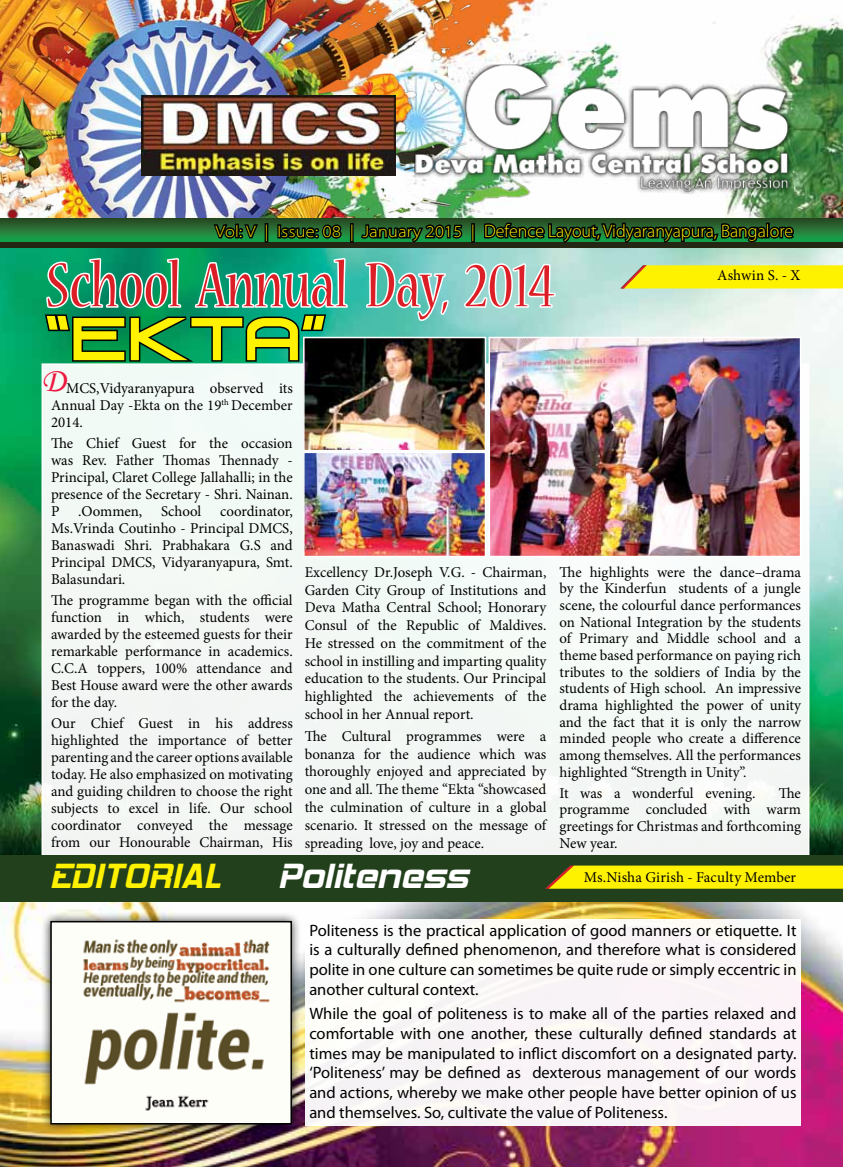
<style>
.page{position:relative;width:843px;height:1167px;background:#fff}
.page>*{position:absolute;margin:0;border:0;box-sizing:border-box;transform-origin:0 0}
.t1{font:condensed 69px "Nueva Std";color:#dc1f26}
.t2{font:57px "Venus Rising";color:#fff200}
.t3{font:42px "Hemi Head 426";color:#fff}
.t4{font:42px "Hemi Head 426";color:#fff200}
.t5{font:34.5px "Monotype Corsiva";color:#ed1941}
.t6{font:300 18px "Myriad Pro";color:#fff200}
.t7{font:16.5px/19.8px "Myriad Pro";color:#000;text-align:justify}
.t8{font:15px/17px "Minion Pro";color:#000;text-align:justify}
.s1{font-stretch:semi-expanded;font-size:16.5px}
</style>
<div class="page">
<img style="left:555px;top:16px;width:287px;height:160px">
<img style="left:0;top:0;width:555px;height:219px">
<img style="left:414px;top:64px;width:395px;height:112px">
<img style="left:0;top:247px;width:842px;height:608px">
<img style="left:0;top:901px;width:842px;height:265px">
<div style="left:42px;top:364px;width:766px;height:492px;background:#f3f8f5"></div>
<div style="left:0;top:855px;width:842px;height:46px;background:#23401c"></div>
<div style="left:305px;top:918px;width:495px;height:207px;background:#faf3f7"></div>
<div style="left:0;top:238px;width:842px;height:9px;background:#232613"></div>
<svg style="left:546px;top:865px;width:296px;height:23px;background:#f0e302"></svg>
<svg style="left:0;top:219px;width:359px;height:23px"></svg>
<div style="left:350px;top:223px;width:3px;height:19px;border:3px solid #000"></div>
<img style="left:142px;top:95px;width:254px;height:81px">
<img style="left:491px;top:340px;width:307px;height:214px">
<div style="left:488px;top:337px;width:313px;height:220px;border:2px solid #fff"></div>
<img style="left:306px;top:340px;width:177px;height:108px">
<div style="left:303px;top:337px;width:183px;height:114px;border:2px solid #fff"></div>
<img style="left:306px;top:454px;width:177px;height:100px">
<div style="left:303px;top:451px;width:183px;height:106px;border:2px solid #fff"></div>
<img style="left:43px;top:197px;width:306px;height:249px">
<svg style="left:359px;top:176px;width:483px;height:164px"></svg>
<div style="left:40px;top:911px;width:261px;height:223px;background:#000;opacity:.75"></div>
<img style="left:53px;top:923px;width:236px;height:198px">
<div style="left:50px;top:920px;width:242px;height:204px;border:2px solid #000"></div>
<p class="t6" style="left:216px;top:220px;width:578px"><span class="s1">Vol: V | Issue: 08 | January 2015 |</span> Defence Layout, Vidyaranyapura, Bangalore</p>
<h1 class="t1" style="left:46px;top:254px;width:510px">School Annual Day, 2014</h1>
<h2 class="t2" style="left:45px;top:308px;width:282px">“Ekta”</h2>
<p class="t8" style="left:717px;top:267px;width:85px">Ashwin S. - X</p>
<h3 class="t5" style="left:41px;top:360px;width:25px">D</h3>
<p class="t8" style="left:51px;top:379px;width:243px;text-indent:15px">MCS,Vidyaranyapura observed its Annual Day -Ekta on the 19<sup>th</sup> December 2014.</p>
<p class="t8" style="left:51px;top:435px;width:243px">The Chief Guest for the occasion was Rev. Father Thomas Thennady - Principal, Claret College Jallahalli; in the presence of the Secretary - Shri. Nainan.<br>P</p>
<p class="t8" style="left:51px;top:503px;width:243px;text-indent:169px">coordinator, Ms.Vrinda Coutinho - Principal DMCS, Banaswadi Shri. Prabhakara G.S and Principal DMCS, Vidyaranyapura, Smt.<br>Balasundari.</p>
<p class="t8" style="left:51px;top:592px;width:243px">The programme began with the official function in which, students were awarded by the esteemed guests for their remarkable performance in academics.<br>C.C.A toppers, 100% attendance and Best House award were the other awards for the day.</p>
<p class="t8" style="left:51px;top:715px;width:243px">Our Chief Guest in his address highlighted the importance of better parenting and the career options available today. He also emphasized on motivating and guiding children to choose the right subjects to excel in life. Our school coordinator conveyed the message from our Honourable Chairman, His</p>
<p class="t8" style="left:78px;top:503px;width:66px">.Oommen,</p>
<p class="t8" style="left:161px;top:503px;width:42px">School</p>
<p class="t8" style="left:304px;top:563px;width:243px;line-height:17.7px">Excellency Dr.Joseph V.G. - Chairman, Garden City Group of Institutions and Deva Matha Central School; Honorary Consul of the Republic of Maldives.<br>He stressed on the commitment of the school in instilling and imparting quality education to the students. Our Principal highlighted the achievements of the school in her Annual report.</p>
<p class="t8" style="left:304px;top:727px;width:243px;line-height:17.7px">The Cultural programmes were a bonanza for the audience which was thoroughly enjoyed and appreciated by one and all. The theme “Ekta “showcased the culmination of culture in a global scenario. It stressed on the message of spreading love, joy and peace.</p>
<h3 class="t4" style="left:50px;top:858px;width:172px">EDITORIAL</h3>
<h3 class="t3" style="left:278px;top:857px;width:191px">Politeness</h3>
<p class="t8" style="left:559px;top:563px;width:243px">The highlights were the dance–drama by the Kinderfun students of a jungle scene, the colourful dance performances on National Integration by the students of Primary and Middle school and a theme based performance on paying rich tributes to the soldiers of India by the students of High school. An impressive drama highlighted the power of unity and the fact that it is only the narrow minded people who create a difference among themselves. All the performances highlighted “Strength in Unity”.</p>
<p class="t8" style="left:559px;top:784px;width:197px">It was a wonderful evening.</p>
<p class="t8" style="left:559px;top:784px;width:243px;text-indent:219px">The programme concluded with warm greetings for Christmas and forthcoming New year.</p>
<p class="t8" style="left:583px;top:868px;width:214px">Ms.Nisha Girish - Faculty Member</p>
<p class="t7" style="left:309px;top:919px;width:488px">Politeness is the practical application of good manners or etiquette. It is a culturally defined phenomenon, and therefore what is considered polite in one culture can sometimes be quite rude or simply eccentric in another cultural context.</p>
<p class="t7" style="left:309px;top:1003px;width:488px">While the goal of politeness is to make all of the parties relaxed and comfortable with one another, these culturally defined standards at times may be manipulated to inflict discomfort on a designated party. ‘Politeness’ may be defined as dexterous management of our words and actions, whereby we make other people have better opinion of us and themselves. So, cultivate the value of Politeness.</p>
</div>
